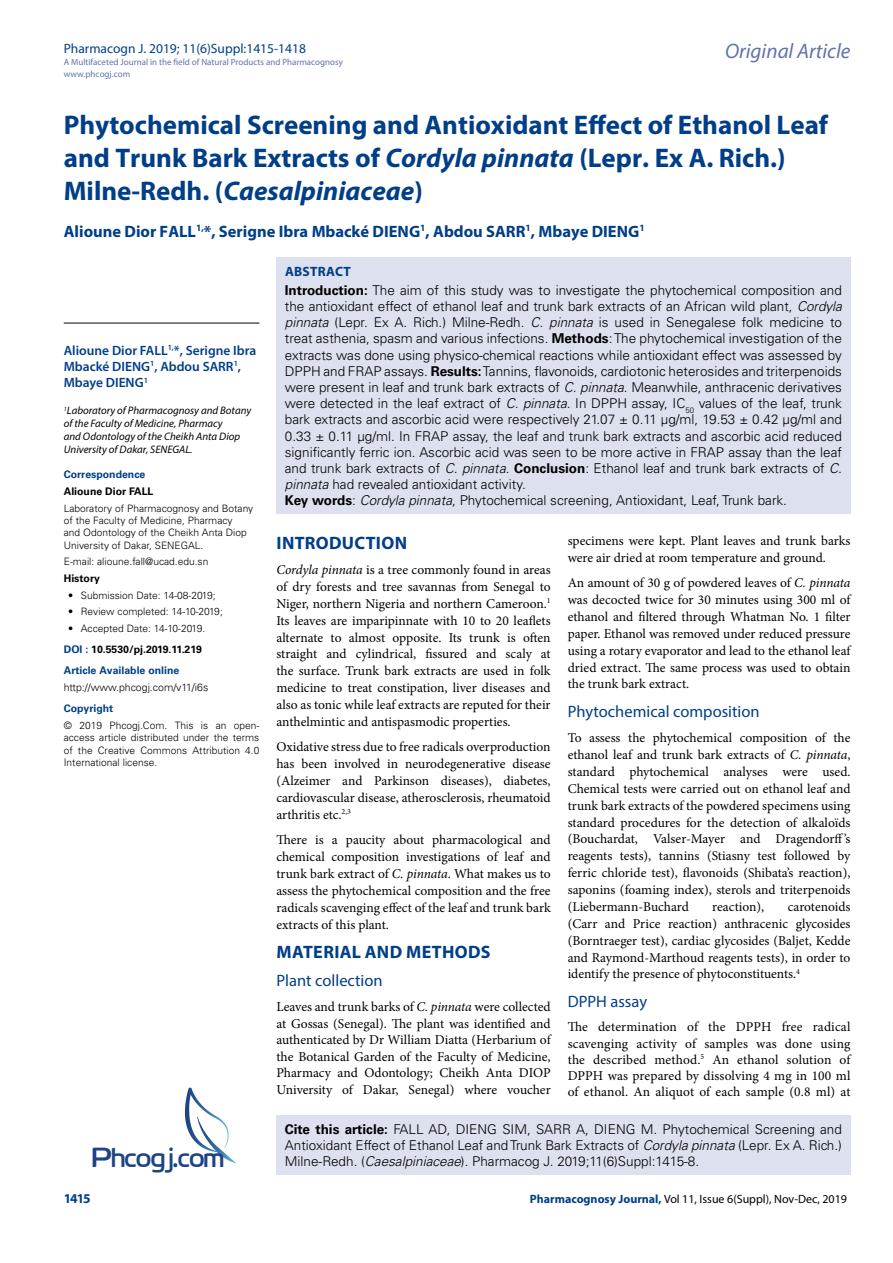
<style>
.page{position:relative;width:893px;height:1263px;background:#fff}
.page>*{position:absolute;margin:0;border:0;box-sizing:border-box;transform-origin:0 0}
.t1{font:27.6px "Cloud World";color:#1e4384}
.t2{font:700 27px/33px "Myriad Pro";color:#003e88}
.t3{font:italic 21px "Myriad Pro";color:#6273aa}
.t4{font:700 18px "Myriad Pro";letter-spacing:.02em;color:#003e88}
.t5{font:700 16.5px "Myriad Pro";color:#003e88}
.t6{font:16.5px "Myriad Pro";color:#003e88}
.t7{font:13.5px/16.8px "Minion Pro";color:#000;text-align:justify}
.t8{font:300 13.5px/16.2px "Univers LT Std";color:#000}
.t9{font:600 13.5px/16.2px "Myriad Pro";color:#003e88}
.t10{font:13.5px "Myriad Pro";color:#003f89}
.t11{font:700 13.5px "Myriad Pro";letter-spacing:.02em;color:#003e88}
.t12{font:12px "Myriad Pro";color:#000}
.t13{font:italic 10.8px/12.9px "Myriad Pro";color:#000}
.t14{font:700 10.5px/21.1px "Univers LT Std";color:#003e88}
.t15{font:300 10.5px "Univers LT Std";color:#000}
.t16{font:700 10.5px "Univers LT Std";color:#000}
.t17{font:300 10.2px/12.3px "Univers LT Std";color:#000}
.t18{font:9px/12px "Myriad Pro";color:#6273aa}
.s1{font-style:italic}
.s2{color:#000}
.s3{font-weight:700}
.s4{font-weight:700;color:#003e88}
</style>
<div class="page">
<div style="left:276px;top:1115px;width:574px;height:60px;background:#dde0ef"></div>
<svg style="left:185px;top:1087px;width:51px;height:76px"></svg>
<div style="left:276px;top:258px;width:574px;height:256px;background:#dde0ef"></div>
<hr style="left:64px;top:323px;width:195px;height:1px;background:#000">
<p class="t10" style="left:64px;top:40px;width:244px">Pharmacogn J. 2019; 11(6)Suppl:1415-1418</p>
<p class="t18" style="left:64px;top:55px;width:281px">A Multifaceted Journal in the field of Natural Products and Pharmacognosy www.phcogj.com</p>
<h3 class="t3" style="left:725px;top:38px;width:127px">Original Article</h3>
<h2 class="t2" style="left:64px;top:108px;width:766px">Phytochemical Screening and Antioxidant Effect of Ethanol Leaf and Trunk Bark Extracts of <span class="s1">Cordyla pinnata</span> (Lepr. Ex A. Rich.)<br>Milne-Redh. (<span class="s1">Caesalpiniaceae</span>)</h2>
<p class="t5" style="left:64px;top:220px;width:582px">Alioune Dior FALL<sup>1,</sup>*, Serigne Ibra Mbacké DIENG<sup>1</sup>, Abdou SARR<sup>1</sup>, Mbaye DIENG<sup>1</sup></p>
<p class="t9" style="left:64px;top:342px;width:194px">Alioune Dior FALL<sup>1,</sup>*, Serigne Ibra<br>Mbacké DIENG<sup>1</sup>, Abdou SARR<sup>1</sup>,<br>Mbaye DIENG<sup>1</sup></p>
<p class="t13" style="left:64px;top:404px;width:189px"><sup>1</sup>Laboratory of Pharmacognosy and Botany of the Faculty of Medicine, Pharmacy<br>and Odontology of the Cheikh Anta Diop University of Dakar, SENEGAL.</p>
<p class="t14" style="left:64px;top:464px;width:83px">Correspondence</p>
<p class="t16" style="left:64px;top:485px;width:91px">Alioune Dior FALL</p>
<p class="t17" style="left:64px;top:502px;width:191px">Laboratory of Pharmacognosy and Botany of the Faculty of Medicine, Pharmacy<br>and Odontology of the Cheikh Anta Diop University of Dakar, SENEGAL.</p>
<p class="t17" style="left:64px;top:556px;width:146px">E-mail: alioune.fall@ucad.edu.sn</p>
<p class="t16" style="left:64px;top:572px;width:38px">History</p>
<p class="t17" style="left:68px;top:589px;width:149px">• Submission Date: 14-08-2019;</p>
<p class="t17" style="left:68px;top:606px;width:156px">• Review completed: 14-10-2019;</p>
<p class="t17" style="left:68px;top:622px;width:139px">• Accepted Date: 14-10-2019.</p>
<p class="t14" style="left:64px;top:639px;width:140px">DOI : <span class="s2">10.5530/pj.2019.11.219<br></span>Article Available online</p>
<p class="t15" style="left:64px;top:681px;width:146px">http://www.phcogj.com/v11/i6s</p>
<p class="t14" style="left:64px;top:698px;width:51px">Copyright</p>
<p class="t17" style="left:64px;top:719px;width:197px;text-align:justify">© 2019 Phcogj.Com. This is an open&shy;access article distributed under the terms of the Creative Commons Attribution 4.0<br>International license.</p>
<p class="t11" style="left:285px;top:263px;width:67px">ABSTRACT</p>
<p class="t8" style="left:285px;top:282px;width:559px"><span class="s3">Introduction:</span> The aim of this study was to investigate the phytochemical composition and the antioxidant effect of ethanol leaf and trunk bark extracts of an African wild plant, <span class="s1">Cordyla pinnata</span> (Lepr. Ex A. Rich.) Milne-Redh. <span class="s1">C. pinnata</span> is used in Senegalese folk medicine to treat asthenia, spasm and various infections. <span class="s3">Methods</span>: The phytochemical investigation of the extracts was done using physico-chemical reactions while antioxidant effect was assessed by DPPH and FRAP assays. <span class="s3">Results:</span> Tannins, flavonoids, cardiotonic heterosides and triterpenoids were present in leaf and trunk bark extracts of <span class="s1">C. pinnata</span>. Meanwhile, anthracenic derivatives were detected in the leaf extract of <span class="s1">C. pinnata</span>. In DPPH assay, IC<sub>50</sub> values of the leaf, trunk bark extracts and ascorbic acid were respectively 21.07 ± 0.11 µg/ml, 19.53 ± 0.42 µg/ml and 0.33 ± 0.11 µg/ml. In FRAP assay, the leaf and trunk bark extracts and ascorbic acid reduced significantly ferric ion. Ascorbic acid was seen to be more active in FRAP assay than the leaf and trunk bark extracts of <span class="s1">C. pinnata</span>. <span class="s3">Conclusion</span>: Ethanol leaf and trunk bark extracts of <span class="s1">C. pinnata</span> had revealed antioxidant activity.<br><span class="s3">Key words</span>: <span class="s1">Cordyla pinnata</span>, Phytochemical screening, Antioxidant, Leaf, Trunk bark.</p>
<h3 class="t4" style="left:277px;top:531px;width:132px">INTRODUCTION</h3>
<p class="t7" style="left:276px;top:561px;width:276px"><span class="s1">Cordyla pinnata</span> is a tree commonly found in areas of dry forests and tree savannas from Senegal to Niger, northern Nigeria and northern Cameroon.<sup>1<br></sup>Its leaves are imparipinnate with 10 to 20 leaflets alternate to almost opposite. Its trunk is often straight and cylindrical, fissured and scaly at the surface. Trunk bark extracts are used in folk medicine to treat constipation, liver diseases and also as tonic while leaf extracts are reputed for their anthelmintic and antispasmodic properties.</p>
<p class="t7" style="left:276px;top:739px;width:276px">Oxidative stress due to free radicals overproduction has been involved in neurodegenerative disease (Alzeimer and Parkinson diseases), diabetes, cardiovascular disease, atherosclerosis, rheumatoid arthritis etc.<sup>2,3</sup></p>
<p class="t7" style="left:276px;top:831px;width:276px">There is a paucity about pharmacological and chemical composition investigations of leaf and trunk bark extract of <span class="s1">C. pinnata</span>. What makes us to assess the phytochemical composition and the free radicals scavenging effect of the leaf and trunk bark extracts of this plant.</p>
<h3 class="t4" style="left:277px;top:940px;width:215px">MATERIAL AND METHODS</h3>
<p class="t6" style="left:276px;top:971px;width:108px">Plant collection</p>
<p class="t7" style="left:276px;top:999px;width:276px">Leaves and trunk barks of <span class="s1">C. pinnata</span> were collected at Gossas (Senegal). The plant was identified and authenticated by Dr William Diatta (Herbarium of the Botanical Garden of the Faculty of Medicine, Pharmacy and Odontology; Cheikh Anta DIOP University of Dakar, Senegal) where voucher</p>
<p class="t7" style="left:568px;top:532px;width:284px">specimens were kept. Plant leaves and trunk barks were air dried at room temperature and ground.</p>
<p class="t7" style="left:568px;top:574px;width:284px">An amount of 30 g of powdered leaves of <span class="s1">C. pinnata </span>was decocted twice for 30 minutes using 300 ml of ethanol and filtered through Whatman No. 1 filter paper. Ethanol was removed under reduced pressure using a rotary evaporator and lead to the ethanol leaf dried extract. The same process was used to obtain the trunk bark extract.</p>
<p class="t6" style="left:568px;top:701px;width:193px">Phytochemical composition</p>
<p class="t7" style="left:568px;top:729px;width:284px">To assess the phytochemical composition of the ethanol leaf and trunk bark extracts of <span class="s1">C. pinnata</span>, standard phytochemical analyses were used.<br>Chemical tests were carried out on ethanol leaf and trunk bark extracts of the powdered specimens using standard procedures for the detection of alkaloïds (Bouchardat, Valser-Mayer and Dragendorff’s reagents tests), tannins (Stiasny test followed by ferric chloride test), flavonoids (Shibata’s reaction), saponins (foaming index), sterols and triterpenoids (Liebermann-Buchard</p>
<p class="t7" style="left:568px;top:898px;width:284px;text-indent:220px">carotenoids (Carr and Price reaction) anthracenic glycosides (Borntraeger test), cardiac glycosides (Baljet, Kedde and Raymond-Marthoud reagents tests), in order to identify the presence of phytoconstituents.<sup>4</sup></p>
<p class="t6" style="left:568px;top:991px;width:81px">DPPH assay</p>
<p class="t7" style="left:568px;top:1019px;width:284px;line-height:16.2px">The determination of the DPPH free radical scavenging activity of samples was done using the described method.<sup>5</sup> An ethanol solution of DPPH was prepared by dissolving 4 mg in 100 ml of ethanol. An aliquot of each sample (0.8 ml) at</p>
<p class="t7" style="left:712px;top:898px;width:54px">reaction),</p>
<p class="t8" style="left:285px;top:1121px;width:559px"><span class="s3">Cite this article:</span> FALL AD, DIENG SIM, SARR A, DIENG M. Phytochemical Screening and<br>Antioxidant Effect of Ethanol Leaf and Trunk Bark Extracts of <span class="s1">Cordyla pinnata</span> (Lepr. Ex A. Rich.)</p>
<h1 class="t1" style="left:92px;top:1136px;width:134px">Phcogj.com</h1>
<p class="t8" style="left:285px;top:1153px;width:416px">Milne-Redh. (<span class="s1">Caesalpiniaceae</span>). Pharmacog J. 2019;11(6)Suppl:1415-8.</p>
<p class="t11" style="left:64px;top:1190px;width:29px">1415</p>
<p class="t12" style="left:530px;top:1191px;width:319px"><span class="s4">Pharmacognosy Journal,</span> Vol 11, Issue 6(Suppl), Nov-Dec, 2019</p>
</div>
